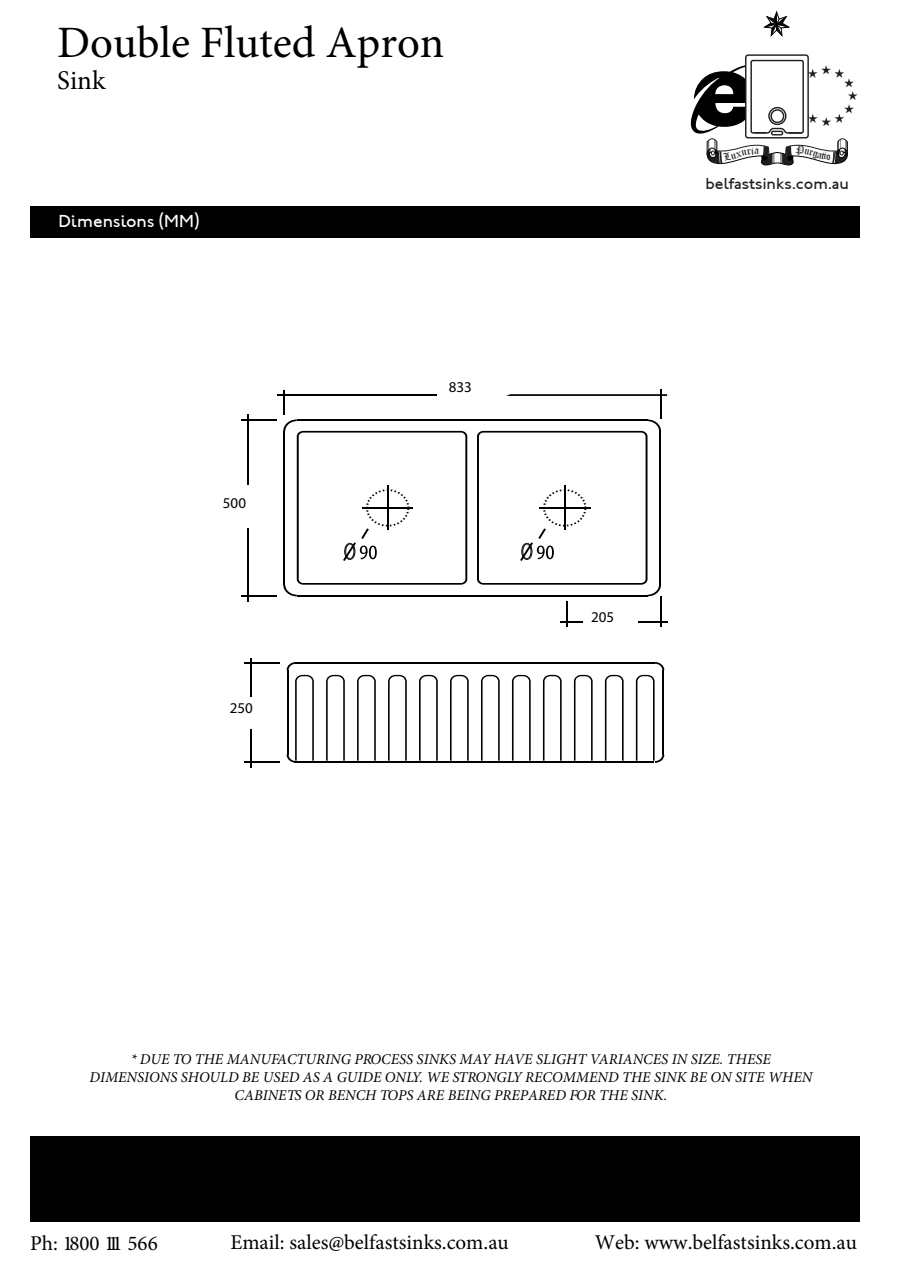
<style>
.page{position:relative;width:897px;height:1263px;background:#fff}
.page>*{position:absolute;margin:0;border:0;box-sizing:border-box;transform-origin:0 0}
.t1{font:44.85px "Minion Pro";color:#000}
.t2{font:27px "Minion Pro";color:#000}
.t3{font:21px "Minion Pro";color:#000}
.t4{font:18px "Johnston Md OSITCTT";color:#fff}
.t5{font:16.35px "Johnston Md ITCTT";color:#231f20}
.t6{font:italic 15px/18px "Minion Pro";color:#000;text-align:center}
.t7{font:15px "Myriad Pro";color:#000}
</style>
<div class="page">
<div style="left:30px;top:1136px;width:830px;height:85px;background:#000"></div>
<div style="left:30px;top:206px;width:830px;height:31px;background:#000"></div>
<hr style="left:297px;top:419px;width:350px;height:2px;background:#000">
<hr style="left:283px;top:431px;width:2px;height:77px;background:#000">
<hr style="left:659px;top:431px;width:2px;height:77px;background:#000">
<svg style="left:283px;top:419px;width:14px;height:12px"></svg>
<svg style="left:647px;top:419px;width:14px;height:12px"></svg>
<hr style="left:564px;top:486px;width:2px;height:22px;background:#000">
<hr style="left:565px;top:507px;width:25px;height:2px;background:#000">
<hr style="left:297px;top:595px;width:350px;height:1px;background:#000">
<hr style="left:283px;top:508px;width:2px;height:77px;background:#000">
<hr style="left:659px;top:508px;width:2px;height:77px;background:#000">
<svg style="left:283px;top:585px;width:14px;height:11px"></svg>
<svg style="left:647px;top:585px;width:14px;height:11px"></svg>
<hr style="left:296px;top:662px;width:359px;height:2px;background:#000">
<hr style="left:294px;top:761px;width:359px;height:2px;background:#000">
<hr style="left:659px;top:389px;width:2px;height:30px;background:#000">
<svg style="left:506px;top:394px;width:161px;height:2px"></svg>
<hr style="left:277px;top:394px;width:160px;height:2px;background:#000">
<hr style="left:244px;top:662px;width:36px;height:1px;background:#000">
<hr style="left:283px;top:389px;width:2px;height:25px;background:#000">
<hr style="left:247px;top:528px;width:2px;height:73px;background:#000">
<hr style="left:247px;top:415px;width:2px;height:70px;background:#000">
<hr style="left:638px;top:621px;width:29px;height:2px;background:#000">
<hr style="left:560px;top:621px;width:22px;height:2px;background:#000">
<hr style="left:241px;top:419px;width:36px;height:2px;background:#000">
<hr style="left:660px;top:596px;width:2px;height:31px;background:#000">
<hr style="left:250px;top:730px;width:2px;height:38px;background:#000">
<hr style="left:250px;top:658px;width:2px;height:38px;background:#000">
<hr style="left:244px;top:761px;width:36px;height:2px;background:#000">
<hr style="left:241px;top:595px;width:36px;height:2px;background:#000">
<hr style="left:565px;top:601px;width:2px;height:26px;background:#000">
<svg style="left:520px;top:489px;width:66px;height:72px"></svg>
<hr style="left:387px;top:486px;width:2px;height:22px;background:#000">
<hr style="left:388px;top:507px;width:25px;height:2px;background:#000">
<svg style="left:343px;top:489px;width:66px;height:72px"></svg>
<div style="left:297px;top:431px;width:170px;height:154px;border:2px solid #000;border-radius:5px"></div>
<div style="left:477px;top:431px;width:170px;height:154px;border:2px solid #000;border-radius:5px"></div>
<svg style="left:573px;top:674px;width:20px;height:87px"></svg>
<svg style="left:604px;top:674px;width:20px;height:87px"></svg>
<svg style="left:635px;top:662px;width:29px;height:101px"></svg>
<svg style="left:287px;top:662px;width:27px;height:101px"></svg>
<svg style="left:326px;top:674px;width:19px;height:87px"></svg>
<svg style="left:357px;top:674px;width:19px;height:87px"></svg>
<svg style="left:481px;top:674px;width:19px;height:87px"></svg>
<svg style="left:512px;top:674px;width:19px;height:87px"></svg>
<svg style="left:542px;top:674px;width:20px;height:87px"></svg>
<svg style="left:388px;top:674px;width:19px;height:87px"></svg>
<svg style="left:419px;top:674px;width:19px;height:87px"></svg>
<svg style="left:450px;top:674px;width:19px;height:87px"></svg>
<svg style="left:763px;top:11px;width:27px;height:26px"></svg>
<svg style="left:746px;top:55px;width:62px;height:83px"></svg>
<div style="left:745px;top:54px;width:64px;height:85px;border:1px solid #231f20;border-radius:2px"></div>
<div style="left:750px;top:60px;width:54px;height:74px;border:1px solid #231f20;border-radius:2px"></div>
<svg style="left:690px;top:62px;width:167px;height:104px"></svg>
<h1 class="t1" style="left:57px;top:13px;width:389px">Double Fluted Apron</h1>
<h2 class="t2" style="left:57px;top:62px;width:50px">Sink</h2>
<p class="t4" style="left:58px;top:210px;width:143px">Dimensions (MM)</p>
<p class="t7" style="left:223px;top:494px;width:25px">500</p>
<p class="t7" style="left:230px;top:698px;width:25px">250</p>
<p class="t7" style="left:449px;top:378px;width:25px">833</p>
<p class="t5" style="left:705px;top:174px;width:145px">belfastsinks.com.au</p>
<p class="t7" style="left:591px;top:608px;width:25px">205</p>
<p class="t6" style="left:89px;top:1050px;width:724px">* DUE TO THE MANUFACTURING PROCESS SINKS MAY HAVE SLIGHT VARIANCES IN SIZE. THESE<br>DIMENSIONS SHOULD BE USED AS A GUIDE ONLY. WE STRONGLY RECOMMEND THE SINK BE ON SITE WHEN<br>CABINETS OR BENCH TOPS ARE BEING PREPARED FOR THE SINK.</p>
<h3 class="t3" style="left:30px;top:1229px;width:129px">Ph: 1800 111 566</h3>
<h3 class="t3" style="left:230px;top:1228px;width:280px">Email: sales@belfastsinks.com.au</h3>
<h3 class="t3" style="left:595px;top:1228px;width:264px">Web: www.belfastsinks.com.au</h3>
</div>
